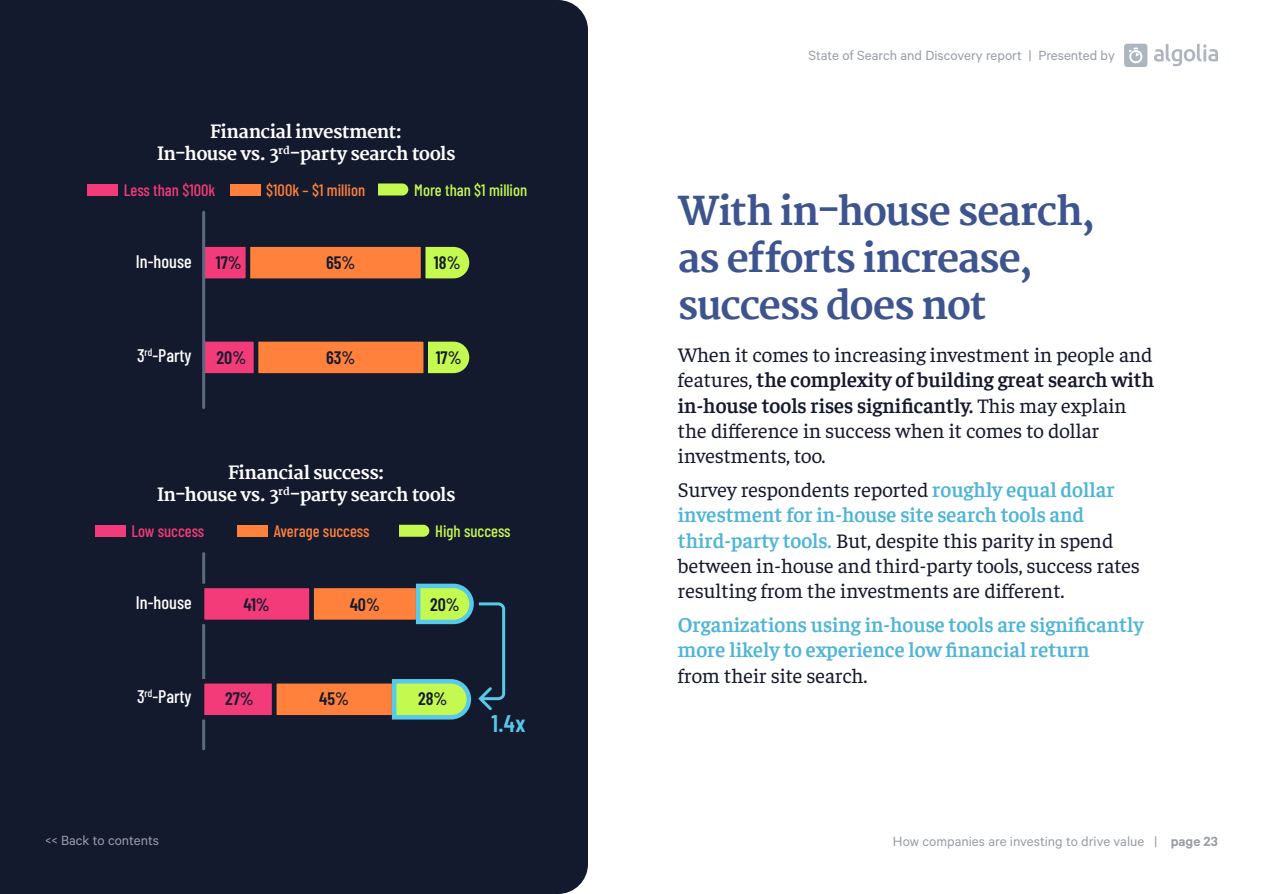
<style>
.page{position:relative;width:1263px;height:894px;background:#fff}
.page>*{position:absolute;margin:0;border:0;box-sizing:border-box;transform-origin:0 0}
.t1{font:800 39px/46.8px "Martel";letter-spacing:-.035em;color:#3d548f}
.t2{font:600 24px "Barlow Condensed";color:#57c9e9}
.t3{font:21px/25.2px "Faustina";color:#141a2d}
.t4{font:600 21px/25.2px "Faustina";color:#4fb5d6}
.t5{font:500 18.15px "Barlow Condensed";color:#fff}
.t6{font:800 18px/21.6px "Martel";letter-spacing:-.03em;color:#fff;text-align:center}
.t7{font:600 18px "Barlow Condensed";color:#141a2d}
.t8{font:500 16.5px "Barlow Condensed";color:#ff813b}
.t9{font:500 16.5px "Barlow Condensed";color:#c4f950}
.t10{font:500 16.5px "Barlow Condensed";color:#f23b78}
.t11{font:15px "Calibre";color:#989ea5}
.s1{font-weight:600}
.s2{font-weight:600;color:#4fb5d6}
</style>
<div class="page">
<div style="left:0;top:0;width:588px;height:894px;background:#141a2d"></div>
<div style="left:59px;top:152px;width:495px;height:285px;background:#141a2d"></div>
<svg style="left:425px;top:246px;width:45px;height:33px"></svg>
<div style="left:248px;top:245px;width:175px;height:36px;background:#ff813b"></div>
<div style="left:246px;top:242px;width:179px;height:41px;border:4px solid #141a2d"></div>
<div style="left:202px;top:245px;width:46px;height:36px;background:#f23b78"></div>
<div style="left:200px;top:242px;width:50px;height:41px;border:4px solid #141a2d"></div>
<svg style="left:428px;top:341px;width:42px;height:33px"></svg>
<div style="left:256px;top:339px;width:170px;height:36px;background:#ff813b"></div>
<div style="left:254px;top:337px;width:174px;height:41px;border:4px solid #141a2d"></div>
<div style="left:202px;top:339px;width:54px;height:36px;background:#f23b78"></div>
<div style="left:200px;top:337px;width:58px;height:41px;border:4px solid #141a2d"></div>
<hr style="left:202px;top:212px;width:3px;height:196px;background:#5b6b7f">
<div style="left:230px;top:184px;width:30px;height:12px;background:#ff813b"></div>
<svg style="left:378px;top:184px;width:30px;height:12px"></svg>
<div style="left:88px;top:184px;width:30px;height:12px;background:#f23b78"></div>
<div style="left:59px;top:493px;width:495px;height:285px;background:#141a2d"></div>
<hr style="left:202px;top:554px;width:3px;height:195px;background:#5b6b7f">
<div style="left:311px;top:586px;width:107px;height:36px;background:#ff813b"></div>
<div style="left:309px;top:584px;width:111px;height:40px;border:4px solid #141a2d"></div>
<div style="left:202px;top:586px;width:109px;height:36px;background:#f23b78"></div>
<div style="left:200px;top:584px;width:114px;height:40px;border:4px solid #141a2d"></div>
<div style="left:274px;top:681px;width:120px;height:36px;background:#ff813b"></div>
<div style="left:272px;top:679px;width:124px;height:41px;border:4px solid #141a2d"></div>
<div style="left:202px;top:681px;width:72px;height:36px;background:#f23b78"></div>
<div style="left:200px;top:679px;width:76px;height:41px;border:4px solid #141a2d"></div>
<svg style="left:390px;top:583px;width:116px;height:137px"></svg>
<div style="left:237px;top:525px;width:31px;height:12px;background:#ff813b"></div>
<svg style="left:399px;top:525px;width:30px;height:12px"></svg>
<div style="left:95px;top:525px;width:30px;height:12px;background:#f23b78"></div>
<svg style="left:1154px;top:44px;width:64px;height:22px"></svg>
<svg style="left:1124px;top:44px;width:23px;height:23px"></svg>
<p class="t6" style="left:157px;top:121px;width:300px">Financial investment:<br>In-house vs. 3<sup>rd</sup>-party search tools</p>
<p class="t10" style="left:124px;top:178px;width:93px">Less than $100k</p>
<p class="t8" style="left:266px;top:178px;width:100px">$100k – $1 million</p>
<p class="t9" style="left:414px;top:178px;width:114px">More than $1 million</p>
<p class="t5" style="left:136px;top:248px;width:57px">In-house</p>
<p class="t7" style="left:216px;top:250px;width:27px">17%</p>
<p class="t7" style="left:326px;top:250px;width:31px">65%</p>
<p class="t7" style="left:434px;top:250px;width:28px">18%</p>
<p class="t5" style="left:137px;top:342px;width:56px">3<sup>rd</sup>-Party</p>
<p class="t7" style="left:217px;top:344px;width:31px">20%</p>
<p class="t7" style="left:326px;top:344px;width:31px">63%</p>
<p class="t7" style="left:436px;top:344px;width:27px">17%</p>
<p class="t6" style="left:157px;top:462px;width:300px">Financial success:<br>In-house vs. 3<sup>rd</sup>-party search tools</p>
<p class="t10" style="left:131px;top:519px;width:74px">Low success</p>
<p class="t8" style="left:274px;top:519px;width:97px">Average success</p>
<p class="t9" style="left:435px;top:519px;width:77px">High success</p>
<p class="t5" style="left:136px;top:589px;width:57px">In-house</p>
<p class="t7" style="left:244px;top:591px;width:28px">41%</p>
<p class="t7" style="left:350px;top:591px;width:32px">40%</p>
<p class="t7" style="left:430px;top:591px;width:31px">20%</p>
<p class="t5" style="left:137px;top:684px;width:56px">3<sup>rd</sup>-Party</p>
<p class="t7" style="left:225px;top:686px;width:30px">27%</p>
<p class="t7" style="left:319px;top:686px;width:31px">45%</p>
<p class="t7" style="left:418px;top:686px;width:31px">28%</p>
<p class="t2" style="left:491px;top:706px;width:36px">1.4x</p>
<p class="t11" style="left:809px;top:46px;width:308px">State of Search and Discovery report | Presented by</p>
<h1 class="t1" style="left:678px;top:188px;width:419px">With in-house search, as efforts increase, success does not</h1>
<p class="t3" style="left:678px;top:341px;width:478px">When it comes to increasing investment in people and features, <span class="s1">the complexity of building great search with in‑house tools rises significantly.</span> This may explain the difference in success when it comes to dollar investments, too.</p>
<p class="t3" style="left:678px;top:476px;width:463px">Survey respondents reported <span class="s2">roughly equal dollar investment for in-house site search tools and third‑party tools.</span> But, despite this parity in spend between in-house and third-party tools, success rates resulting from the investments are different.</p>
<p class="t4" style="left:678px;top:611px;width:467px">Organizations using in-house tools are significantly more likely to experience low financial return</p>
<p class="t3" style="left:678px;top:661px;width:191px">from their site search.</p>
<p class="t11" style="left:45px;top:831px;width:115px">&lt;&lt; Back to contents</p>
<p class="t11" style="left:893px;top:832px;width:327px">How companies are investing to drive value | <span class="s1">page 23</span></p>
</div>
